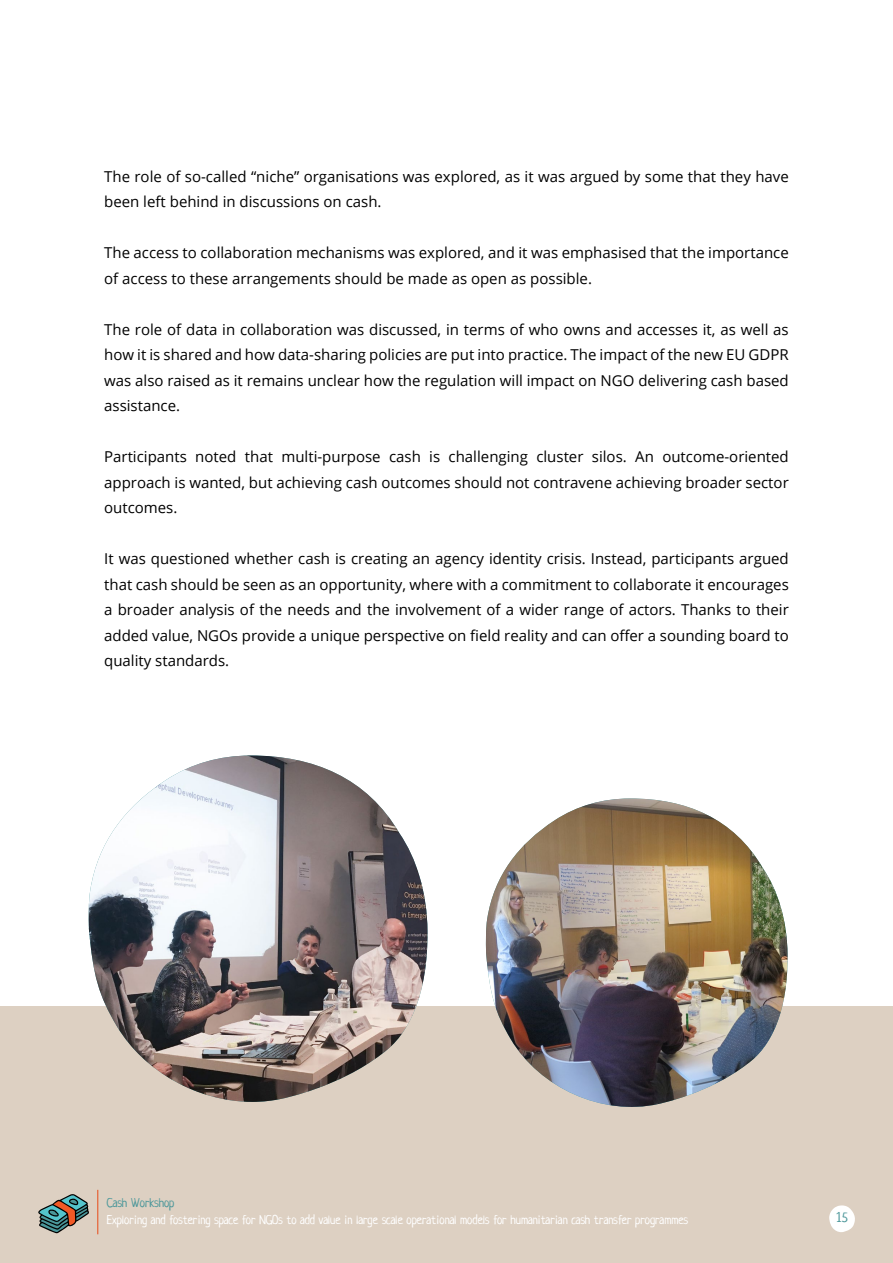
<style>
.page{position:relative;width:893px;height:1263px;background:#fff}
.page>*{position:absolute;margin:0;border:0;box-sizing:border-box;transform-origin:0 0}
.t1{font:15px/25.5px "Open Sans";color:#000;text-align:justify}
.t2{font:13.5px "Neucha";color:#4c979a}
.t3{font:12.75px "Neucha";color:#fff}
.t4{font:12.75px "Neucha";letter-spacing:-.02em;color:#4c979a}
</style>
<div class="page">
<div style="left:0;top:1007px;width:893px;height:256px;background:#ddd0c2"></div>
<svg style="left:829px;top:1205px;width:26px;height:27px"></svg>
<svg style="left:38px;top:1194px;width:51px;height:39px"></svg>
<hr style="left:97px;top:1190px;width:1px;height:44px;background:#e84b19">
<img style="left:485px;top:798px;width:303px;height:309px">
<img style="left:88px;top:755px;width:340px;height:347px">
<p class="t1" style="left:104px;top:163px;width:686px">The role of so-called “niche” organisations was explored, as it was argued by some that they have been left behind in discussions on cash.</p>
<p class="t1" style="left:104px;top:239px;width:686px">The access to collaboration mechanisms was explored, and it was emphasised that the importance of access to these arrangements should be made as open as possible.</p>
<p class="t1" style="left:104px;top:316px;width:686px">The role of data in collaboration was discussed, in terms of who owns and accesses it, as well as how it is shared and how data-sharing policies are put into practice. The impact of the new EU GDPR was also raised as it remains unclear how the regulation will impact on NGO delivering cash based assistance.</p>
<p class="t1" style="left:104px;top:443px;width:686px">Participants noted that multi-purpose cash is challenging cluster silos. An outcome-oriented approach is wanted, but achieving cash outcomes should not contravene achieving broader sector outcomes.</p>
<p class="t1" style="left:104px;top:545px;width:686px">It was questioned whether cash is creating an agency identity crisis. Instead, participants argued that cash should be seen as an opportunity, where with a commitment to collaborate it encourages a broader analysis of the needs and the involvement of a wider range of actors. Thanks to their added value, NGOs provide a unique perspective on field reality and can offer a sounding board to quality standards.</p>
<p class="t4" style="left:107px;top:1195px;width:69px">Cash Workshop</p>
<p class="t3" style="left:107px;top:1212px;width:583px">Exploring and fostering space for NGOs to add value in large scale operational models for humanitarian cash transfer programmes</p>
<p class="t2" style="left:836px;top:1210px;width:13px">15</p>
</div>
